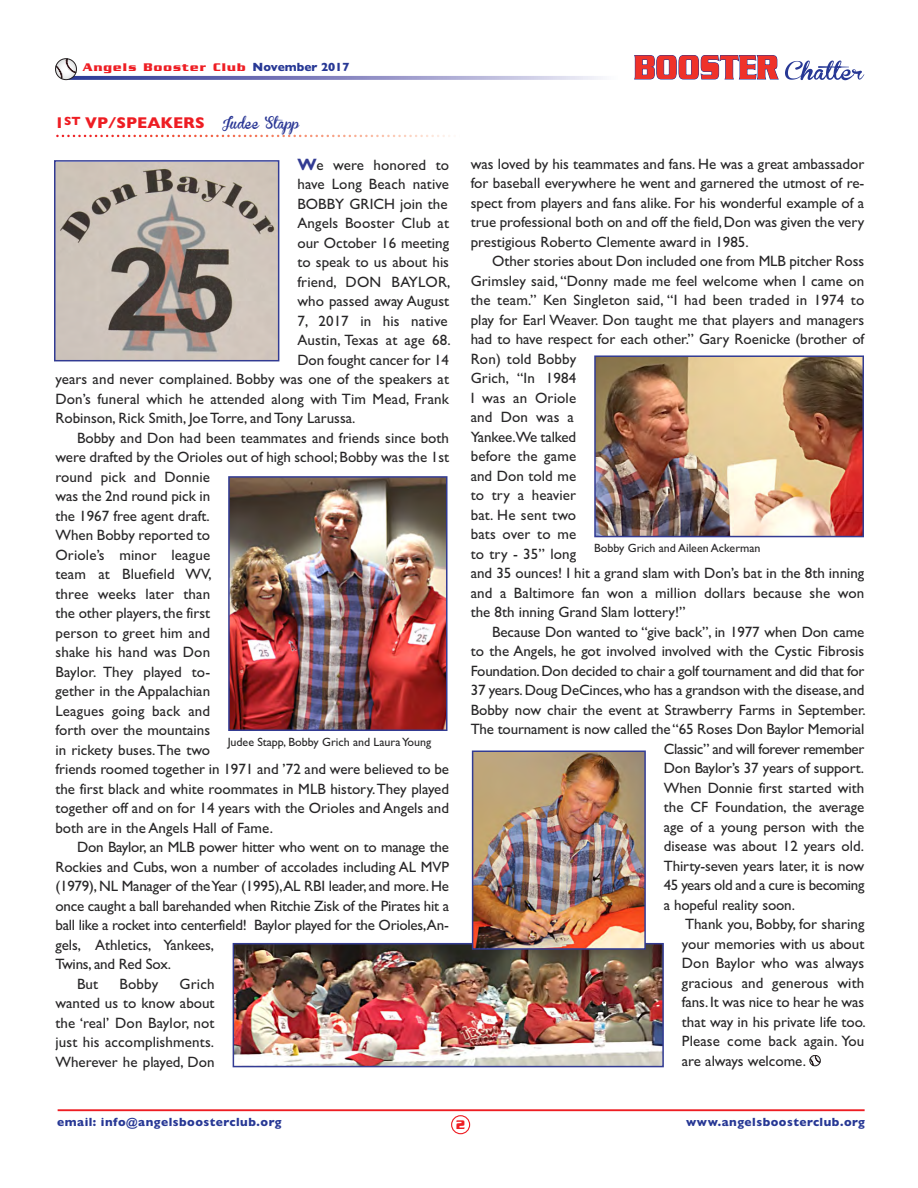
<style>
.page{position:relative;width:918px;height:1188px;background:#fff}
.page>*{position:absolute;margin:0;border:0;box-sizing:border-box;transform-origin:0 0}
.t1{font:700 15.75px "Gill Sans";color:#ee1d23}
.t2{font:15px/19.5px "Gill Sans";color:#272627;text-align:justify}
.t3{font:15px "Gill Sans";letter-spacing:-.025em;color:#272627}
.t4{font:700 13.5px "Serpentine";color:#ee1d23;scale:.89 1}
.t5{font:12px "Gill Sans";color:#272627}
.t6{font:700 12px "Gill Sans";letter-spacing:.04em;color:#273895}
.t7{font:700 12px "Serpentine";letter-spacing:.1em;color:#ee1d23}
.t8{font:12px "Brannboll Fet";color:#2a3795}
.s1{font-family:"Gill Sans";color:#273895}
.s2{font-family:"Brannboll Fet";font-weight:400;font-size:12px;color:#2a3795}
.s3{font-weight:700;font-size:16.5px;color:#323b93}
</style>
<div class="page">
<div style="left:451px;top:1115px;width:19px;height:19px;border:1px solid #ee1d23;border-radius:50%"></div>
<svg style="left:634px;top:55px;width:231px;height:26px"></svg>
<svg style="left:55px;top:58px;width:546px;height:23px"></svg>
<div style="left:55px;top:58px;width:22px;height:22px;border:1px solid #231f20;border-radius:50%"></div>
<hr style="left:58px;top:1109px;width:807px;height:2px;background:#ee1d23">
<svg style="left:810px;top:1055px;width:11px;height:11px"></svg>
<div style="left:810px;top:1055px;width:11px;height:11px;border:1px solid #231f20;border-radius:50%"></div>
<svg style="left:376px;top:135px;width:74px;height:2px"></svg>
<img style="left:57px;top:163px;width:219px;height:195px">
<div style="left:54px;top:160px;width:225px;height:201px;border:2px solid #323b93"></div>
<img style="left:597px;top:358px;width:264px;height:176px">
<div style="left:594px;top:355px;width:270px;height:182px;border:2px solid #323b93"></div>
<img style="left:231px;top:479px;width:213px;height:249px">
<div style="left:228px;top:476px;width:219px;height:255px;border:2px solid #323b93"></div>
<img style="left:236px;top:946px;width:425px;height:118px">
<div style="left:233px;top:943px;width:431px;height:124px;border:2px solid #323b93"></div>
<img style="left:475px;top:754px;width:168px;height:193px">
<div style="left:472px;top:751px;width:174px;height:199px;border:2px solid #323b93"></div>
<p class="t7" style="left:83px;top:64px;width:268px">Angels Booster Club <span class="s1">November 2017</span></p>
<p class="t1" style="left:55px;top:113px;width:207px">1<sup>ST</sup> VP/SPEAKERS <span class="s2">Judee</span></p>
<p class="t8" style="left:278px;top:117px;width:26px">app</p>
<p class="t2" style="left:297px;top:155px;width:153px"><span class="s3">W</span>e were honored to</p>
<p class="t2" style="left:297px;top:174px;width:153px">have Long Beach native</p>
<p class="t2" style="left:297px;top:194px;width:152px">BOBBY GRICH join the</p>
<p class="t2" style="left:297px;top:213px;width:153px">Angels Booster Club at</p>
<p class="t2" style="left:297px;top:233px;width:153px">our October 16 meeting</p>
<p class="t2" style="left:297px;top:252px;width:153px">to speak to us about his</p>
<p class="t2" style="left:297px;top:272px;width:155px">friend, DON BAYLOR,</p>
<p class="t2" style="left:297px;top:291px;width:153px">who passed away August</p>
<p class="t2" style="left:297px;top:311px;width:152px">7, 2017 in his native</p>
<p class="t2" style="left:297px;top:330px;width:155px">Austin, Texas at age 68.</p>
<p class="t2" style="left:297px;top:350px;width:153px">Don fought cancer for 14</p>
<p class="t2" style="left:55px;top:369px;width:395px">years and never complained. Bobby was one of the speakers at</p>
<p class="t2" style="left:55px;top:389px;width:395px">Don’s funeral which he attended along with Tim Mead, Frank</p>
<p class="t2" style="left:55px;top:408px;width:302px">Robinson, Rick Smith, Joe Torre, and Tony Larussa.</p>
<p class="t2" style="left:77px;top:428px;width:374px">Bobby and Don had been teammates and friends since both</p>
<p class="t2" style="left:55px;top:447px;width:395px">were drafted by the Orioles out of high school;Bobby was the 1st</p>
<p class="t2" style="left:55px;top:467px;width:156px">round pick and Donnie</p>
<p class="t2" style="left:55px;top:486px;width:156px">was the 2nd round pick in</p>
<p class="t2" style="left:55px;top:506px;width:156px">the 1967 free agent draft.</p>
<p class="t2" style="left:55px;top:525px;width:156px">When Bobby reported to</p>
<p class="t2" style="left:55px;top:545px;width:156px">Oriole’s minor league</p>
<p class="t2" style="left:55px;top:564px;width:158px">team at Bluefield WV,</p>
<p class="t2" style="left:55px;top:584px;width:156px">three weeks later than</p>
<p class="t2" style="left:55px;top:603px;width:156px">the other players,the first</p>
<p class="t2" style="left:55px;top:623px;width:156px">person to greet him and</p>
<p class="t2" style="left:55px;top:642px;width:156px">shake his hand was Don</p>
<p class="t2" style="left:55px;top:662px;width:156px">Baylor. They played to-</p>
<p class="t2" style="left:55px;top:681px;width:156px">gether in the Appalachian</p>
<p class="t2" style="left:55px;top:701px;width:156px">Leagues going back and</p>
<p class="t2" style="left:55px;top:720px;width:156px">forth over the mountains</p>
<p class="t2" style="left:55px;top:740px;width:156px">in rickety buses.The two</p>
<p class="t2" style="left:55px;top:759px;width:395px">friends roomed together in 1971 and ’72 and were believed to be</p>
<p class="t2" style="left:55px;top:779px;width:395px">the first black and white roommates in MLB history.They played</p>
<p class="t2" style="left:55px;top:798px;width:395px">together off and on for 14 years with the Orioles and Angels and</p>
<p class="t2" style="left:55px;top:818px;width:219px">both are in the Angels Hall of Fame.</p>
<p class="t2" style="left:77px;top:837px;width:374px">Don Baylor, an MLB power hitter who went on to manage the</p>
<p class="t2" style="left:55px;top:857px;width:395px">Rockies and Cubs, won a number of accolades including AL MVP</p>
<p class="t2" style="left:55px;top:876px;width:395px">(1979), NL Manager of theYear (1995),AL RBI leader, and more. He</p>
<p class="t2" style="left:55px;top:896px;width:395px">once caught a ball barehanded when Ritchie Zisk of the Pirates hit a</p>
<p class="t2" style="left:55px;top:915px;width:395px">ball like a rocket into centerfield! Baylor played for the Orioles,An-</p>
<p class="t2" style="left:55px;top:935px;width:160px">gels, Athletics, Yankees,</p>
<p class="t2" style="left:55px;top:954px;width:117px">Twins, and Red Sox.</p>
<p class="t2" style="left:77px;top:974px;width:23px">But</p>
<p class="t2" style="left:120px;top:974px;width:40px">Bobby</p>
<p class="t5" style="left:228px;top:735px;width:205px">Judee Stapp, Bobby Grich and LauraYoung</p>
<p class="t2" style="left:55px;top:974px;width:161px;text-indent:124px">Grich wanted us to know about the ‘real’ Don Baylor, not just his accomplishments.<br>Wherever he played, Don</p>
<p class="t2" style="left:471px;top:154px;width:395px">was loved by his teammates and fans. He was a great ambassador for baseball everywhere he went and garnered the utmost of re&shy;spect from players and fans alike. For his wonderful example of a true professional both on and off the field,Don was given the very prestigious Roberto Clemente award in 1985.</p>
<p class="t2" style="left:471px;top:251px;width:395px;text-align:left;text-indent:22px">Other stories about Don included one from MLB pitcher Ross<br>Grimsley said, “Donny made me feel welcome when I came on the team.” Ken Singleton said, “I had been traded in 1974 to play for Earl Weaver. Don taught me that players and managers had to have respect for each other.” Gary Roenicke (brother of<br>Ron) told Bobby<br>Grich, “In 1984<br>I was an Oriole<br>and Don was a<br>Yankee.We talked<br>before the game<br>and Don told me<br>to try a heavier<br>bat. He sent two<br>bats over to me<br>to try - 35” long<br>and 35 ounces! I hit a grand slam with Don’s bat in the 8th inning and a Baltimore fan won a million dollars because she won the 8th inning Grand Slam lottery!”</p>
<p class="t2" style="left:492px;top:622px;width:374px">Because Don wanted to “give back”, in 1977 when Don came</p>
<p class="t2" style="left:471px;top:641px;width:395px">to the Angels, he got involved involved with the Cystic Fibrosis</p>
<p class="t2" style="left:471px;top:661px;width:395px">Foundation.Don decided to chair a golf tournament and did that for</p>
<p class="t2" style="left:471px;top:680px;width:395px">37 years.Doug DeCinces,who has a grandson with the disease,and</p>
<p class="t2" style="left:471px;top:700px;width:397px">Bobby now chair the event at Strawberry Farms in September.</p>
<p class="t2" style="left:471px;top:719px;width:395px">The tournament is now called the“65 Roses Don Baylor Memorial</p>
<p class="t3" style="left:664px;top:740px;width:202px">Classic” and will forever remember</p>
<p class="t2" style="left:664px;top:758px;width:202px">Don Baylor’s 37 years of support.</p>
<p class="t2" style="left:664px;top:778px;width:202px">When Donnie first started with</p>
<p class="t2" style="left:664px;top:797px;width:202px">the CF Foundation, the average</p>
<p class="t2" style="left:664px;top:817px;width:202px">age of a young person with the</p>
<p class="t2" style="left:664px;top:836px;width:202px">disease was about 12 years old.</p>
<p class="t2" style="left:664px;top:856px;width:202px">Thirty-seven years later, it is now</p>
<p class="t3" style="left:664px;top:876px;width:202px">45 years old and a cure is becoming</p>
<p class="t2" style="left:664px;top:895px;width:133px">a hopeful reality soon.</p>
<p class="t2" style="left:685px;top:914px;width:181px">Thank you, Bobby, for sharing</p>
<p class="t2" style="left:682px;top:934px;width:184px">your memories with us about</p>
<p class="t2" style="left:682px;top:953px;width:184px">Don Baylor who was always</p>
<p class="t2" style="left:682px;top:973px;width:184px">gracious and generous with</p>
<p class="t2" style="left:682px;top:992px;width:184px">fans.It was nice to hear he was</p>
<p class="t2" style="left:682px;top:1012px;width:186px">that way in his private life too.</p>
<p class="t2" style="left:682px;top:1031px;width:184px">Please come back again. You</p>
<p class="t2" style="left:682px;top:1051px;width:126px">are always welcome.</p>
<p class="t5" style="left:594px;top:541px;width:168px">Bobby Grich and Aileen Ackerman</p>
<p class="t6" style="left:57px;top:1115px;width:226px">email: info@angelsboosterclub.org</p>
<p class="t6" style="left:686px;top:1115px;width:180px">www.angelsboosterclub.org</p>
<p class="t4" style="left:456px;top:1120px;width:12px">2</p>
</div>
